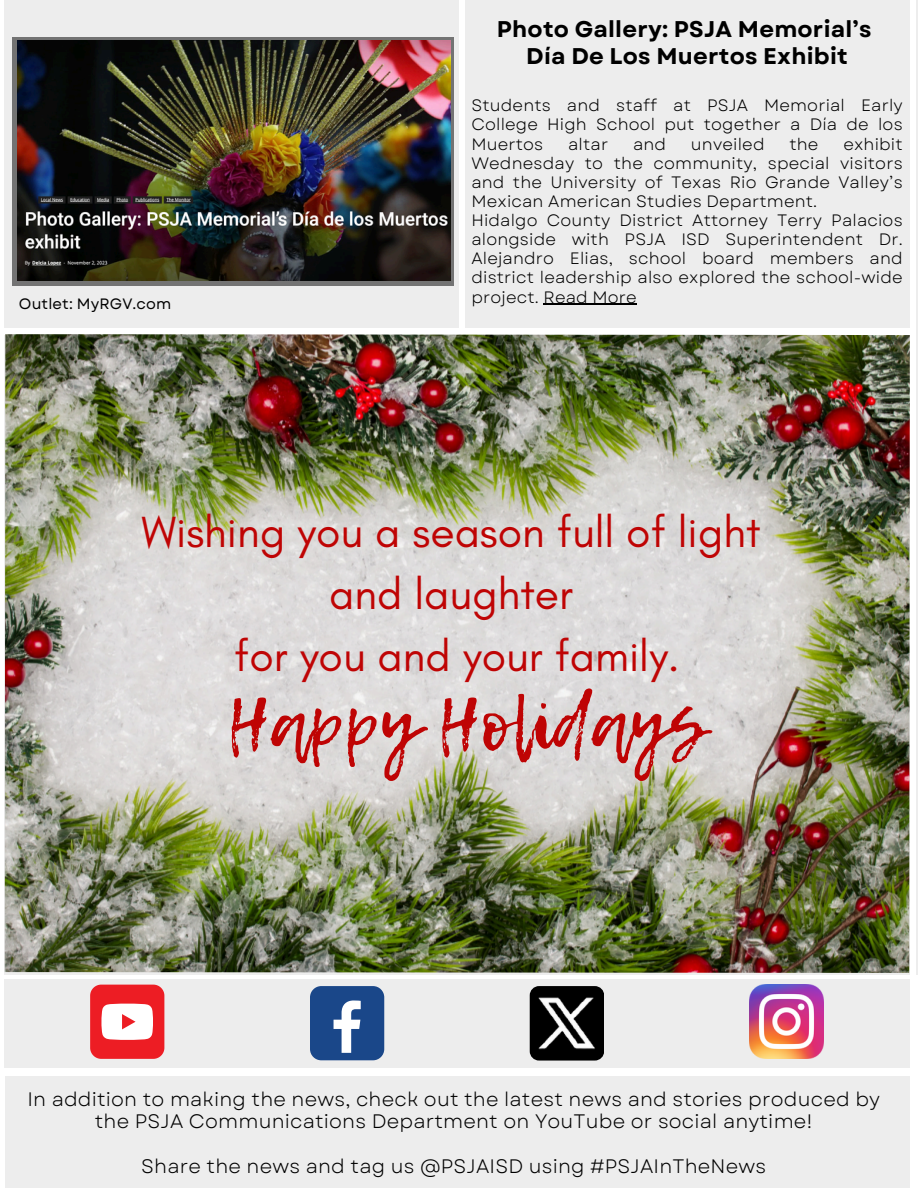
<style>
.page{position:relative;width:918px;height:1188px;background:#fff}
.page>*{position:absolute;margin:0;border:0;box-sizing:border-box;transform-origin:0 0}
.t1{font:71.4px "Lemon Tuesday";color:#bf0404}
.t2{font:44.4px/61.8px "Glacial Indifference";color:#bf0404;text-align:center}
.t3{font:700 22.65px/27px "Garet";letter-spacing:.01em;color:#000;text-align:center}
.t4{font:19.5px/22.5px "Garet";letter-spacing:.01em;color:#000;text-align:center}
.t5{font:16.5px/19.2px "Garet";letter-spacing:.01em;color:#000;text-align:justify}
.t6{font:15px "Garet";letter-spacing:.01em;color:#000}
</style>
<div class="page">
<div style="left:0;top:0;width:918px;height:974px;background:#ededed"></div>
<div style="left:0;top:328px;width:914px;height:7px;background:#fff"></div>
<div style="left:459px;top:0;width:6px;height:335px;background:#fff"></div>
<div style="left:910px;top:0;width:6px;height:1068px;background:#fff"></div>
<hr style="left:0;top:0;width:4px;height:1068px;background:#fff">
<div style="left:5px;top:1076px;width:905px;height:112px;background:#ededed"></div>
<div style="left:5px;top:979px;width:905px;height:89px;background:#ededed"></div>
<img style="left:749px;top:985px;width:75px;height:74px">
<div style="left:310px;top:986px;width:74px;height:74px;background:#1a4789;border-radius:11px"></div>
<svg style="left:334px;top:1000px;width:27px;height:53px"></svg>
<svg style="left:90px;top:985px;width:74px;height:74px;background:#f2656a"></svg>
<img style="left:519px;top:974px;width:96px;height:87px">
<svg style="left:12px;top:37px;width:441px;height:248px;background:#6a6a68"></svg>
<img style="left:17px;top:40px;width:433px;height:240px">
<img style="left:5px;top:334px;width:905px;height:639px">
<hr style="left:544px;top:304px;width:93px;height:1px;background:#000">
<h2 class="t3" style="left:497px;top:16px;width:376px">Photo Gallery: PSJA Memorial’s<br>Día De Los Muertos Exhibit</h2>
<h1 class="t5" style="left:471px;top:96px;width:433px">Students and staff at PSJA Memorial Early College High School put together a Día de los Muertos</h1>
<h1 class="t5" style="left:471px;top:134px;width:433px;text-indent:372px">exhibit Wednesday to the community, special visitors and the University of Texas Rio Grande Valley’s Mexican American Studies Department.</h1>
<p class="t5" style="left:471px;top:211px;width:433px">Hidalgo County District Attorney Terry Palacios alongside with PSJA ISD Superintendent Dr.<br>Alejandro Elias, school board members and district leadership also explored the school-wide</p>
<h1 class="t5" style="left:568px;top:134px;width:42px">altar</h1>
<h1 class="t5" style="left:633px;top:134px;width:35px">and</h1>
<h1 class="t5" style="left:691px;top:134px;width:75px">unveiled</h1>
<h1 class="t5" style="left:789px;top:134px;width:31px">the</h1>
<p class="t6" style="left:19px;top:293px;width:154px">Outlet: MyRGV.com</p>
<p class="t5" style="left:471px;top:287px;width:167px">project. Read More</p>
<p class="t2" style="left:141px;top:501px;width:621px">Wishing you a season full of light and laughter<br>for you and your family.</p>
<p class="t1" style="left:227px;top:671px;width:480px">Happy Holidays</p>
<p class="t4" style="left:27px;top:1088px;width:854px">In addition to making the news, check out the latest news and stories produced by the PSJA Communications Department on YouTube or social anytime!</p>
<p class="t4" style="left:141px;top:1156px;width:626px">Share the news and tag us @PSJAISD using #PSJAInTheNews</p>
</div>
